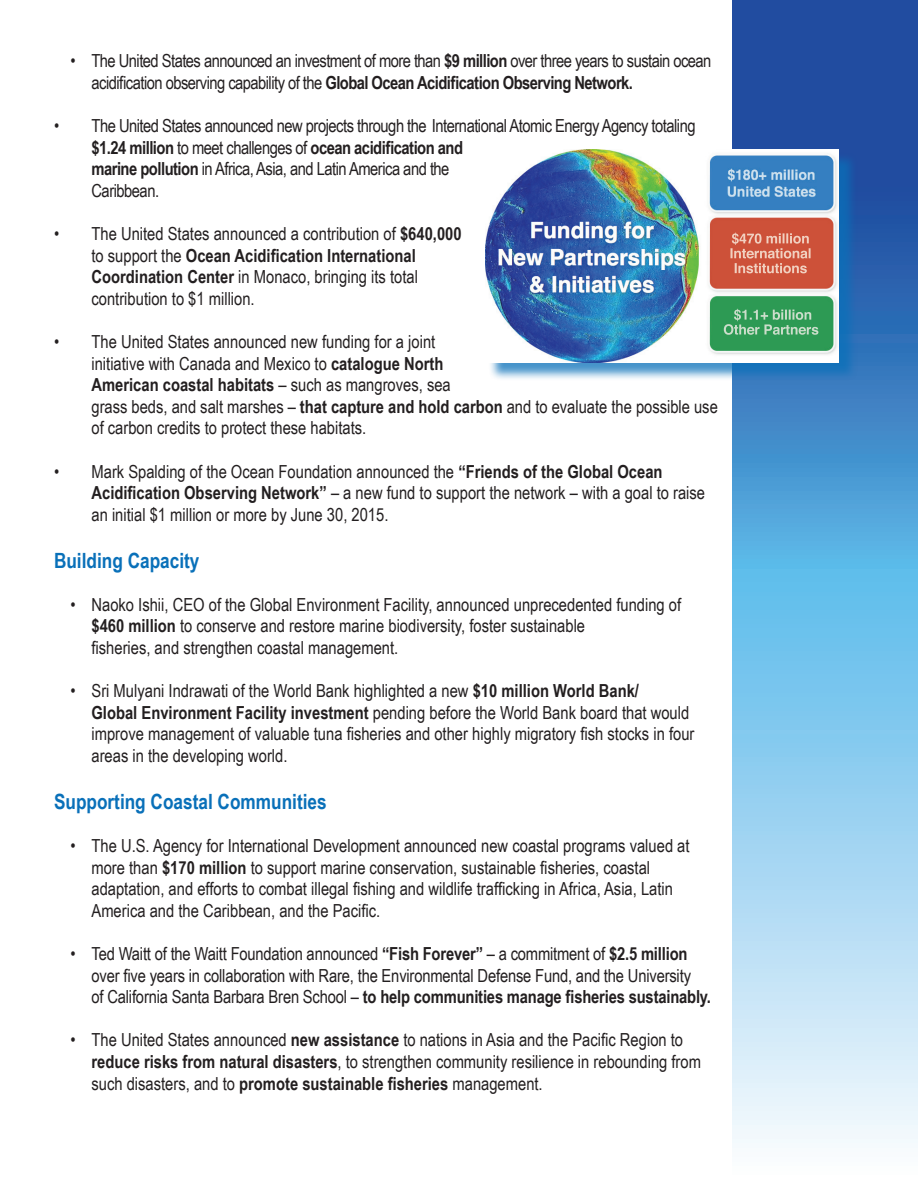
<style>
.page{position:relative;width:918px;height:1188px;background:#fff}
.page>*{position:absolute;margin:0;border:0;box-sizing:border-box;transform-origin:0 0}
.t1{font:700 21px "Arial Narrow";color:#0970b9}
.t2{font:18px/21.6px "Arial Narrow";color:#231f20}
.t3{font:18px/21.6px "Arial Narrow";letter-spacing:-.03em;color:#231f20}
.s1{font-weight:700}
</style>
<div class="page">
<svg style="left:733px;top:0;width:185px;height:1143px;background:#76adda"></svg>
<div style="left:488px;top:152px;width:369px;height:229px;background:#0970b9;opacity:.75"></div>
<img style="left:486px;top:150px;width:353px;height:213px">
<img style="left:732px;top:233px;width:77px;height:12px">
<img style="left:730px;top:248px;width:81px;height:11px">
<img style="left:735px;top:263px;width:72px;height:10px">
<img style="left:724px;top:309px;width:87px;height:26px">
<p class="t3" style="left:91px;top:49px;width:621px;text-indent:-21px">• The United States announced an investment of more than <span class="s1">$9 million</span> over three years to sustain ocean acidification observing capability of the <span class="s1">Global Ocean Acidification Observing Network.</span></p>
<p class="t3" style="left:91px;top:114px;width:606px;text-indent:-37px">• The United States announced new projects through the International Atomic Energy Agency totaling <span class="s1">$1.24 million</span> to meet challenges of <span class="s1">ocean acidification and<br>marine pollution</span> inAfrica,Asia, and Latin America and the<br>Caribbean.</p>
<p class="t2" style="left:54px;top:222px;width:409px;text-align:center">• The United States announced a contribution of <span class="s1">$640,000 </span>to support the <span class="s1">Ocean Acidification International</span></p>
<p class="t2" style="left:91px;top:265px;width:328px"><span class="s1">Coordination Center</span> in Monaco, bringing its total</p>
<p class="t2" style="left:91px;top:287px;width:165px">contribution to $1 million.</p>
<p class="t2" style="left:54px;top:330px;width:383px">• The United States announced new funding for a joint</p>
<p class="t2" style="left:91px;top:352px;width:628px">initiative with Canada and Mexico to <span class="s1">catalogue North<br>American coastal habitats</span> – such as mangroves, sea<br>grass beds, and salt marshes – <span class="s1">that capture and hold carbon</span> and to evaluate the possible use of carbon credits to protect these habitats.</p>
<p class="t2" style="left:54px;top:460px;width:610px">• Mark Spalding of the Ocean Foundation announced the <span class="s1">“Friends of the Global Ocean</span></p>
<p class="t2" style="left:91px;top:481px;width:615px"><span class="s1">Acidification Observing Network”</span> – a new fund to support the network – with a goal to raise an initial $1 million or more by June 30, 2015.</p>
<p class="t1" style="left:54px;top:544px;width:147px">Building Capacity</p>
<p class="t2" style="left:71px;top:593px;width:612px">• Naoko Ishii, CEO of the Global Environment Facility, announced unprecedented funding of</p>
<p class="t2" style="left:92px;top:614px;width:495px"><span class="s1">$460 million</span> to conserve and restore marine biodiversity, foster sustainable</p>
<p class="t2" style="left:91px;top:636px;width:308px">fisheries, and strengthen coastal management.</p>
<p class="t2" style="left:91px;top:679px;width:605px;text-indent:-21px">• Sri Mulyani Indrawati of the World Bank highlighted a new <span class="s1">$10 million World Bank/<br>Global Environment Facility investment</span> pending before the World Bank board that would improve management of valuable tuna fisheries and other highly migratory fish stocks in four areas in the developing world.</p>
<p class="t1" style="left:54px;top:785px;width:274px">Supporting Coastal Communities</p>
<p class="t2" style="left:91px;top:834px;width:600px;text-indent:-21px">• The U.S. Agency for International Development announced new coastal programs valued at more than <span class="s1">$170 million</span> to support marine conservation, sustainable fisheries, coastal</p>
<p class="t2" style="left:91px;top:877px;width:583px">adaptation, and efforts to combat illegal fishing and wildlife trafficking in Africa, Asia, Latin</p>
<p class="t2" style="left:91px;top:899px;width:290px">America and the Caribbean, and the Pacific.</p>
<p class="t2" style="left:71px;top:942px;width:619px">• Ted Waitt of the Waitt Foundation announced <span class="s1">“Fish Forever”</span> – a commitment of <span class="s1">$2.5 million</span></p>
<p class="t2" style="left:91px;top:964px;width:621px">over five years in collaboration with Rare, the Environmental Defense Fund, and the University<br>of California Santa Barbara Bren School – <span class="s1">to help communities manage fisheries sustainably.</span></p>
<p class="t2" style="left:91px;top:1028px;width:611px;text-indent:-21px">• The United States announced <span class="s1">new assistance</span> to nations in Asia and the Pacific Region to <span class="s1">reduce risks from natural disasters</span>, to strengthen community resilience in rebounding from such disasters, and to <span class="s1">promote sustainable fisheries</span> management.</p>
</div>
